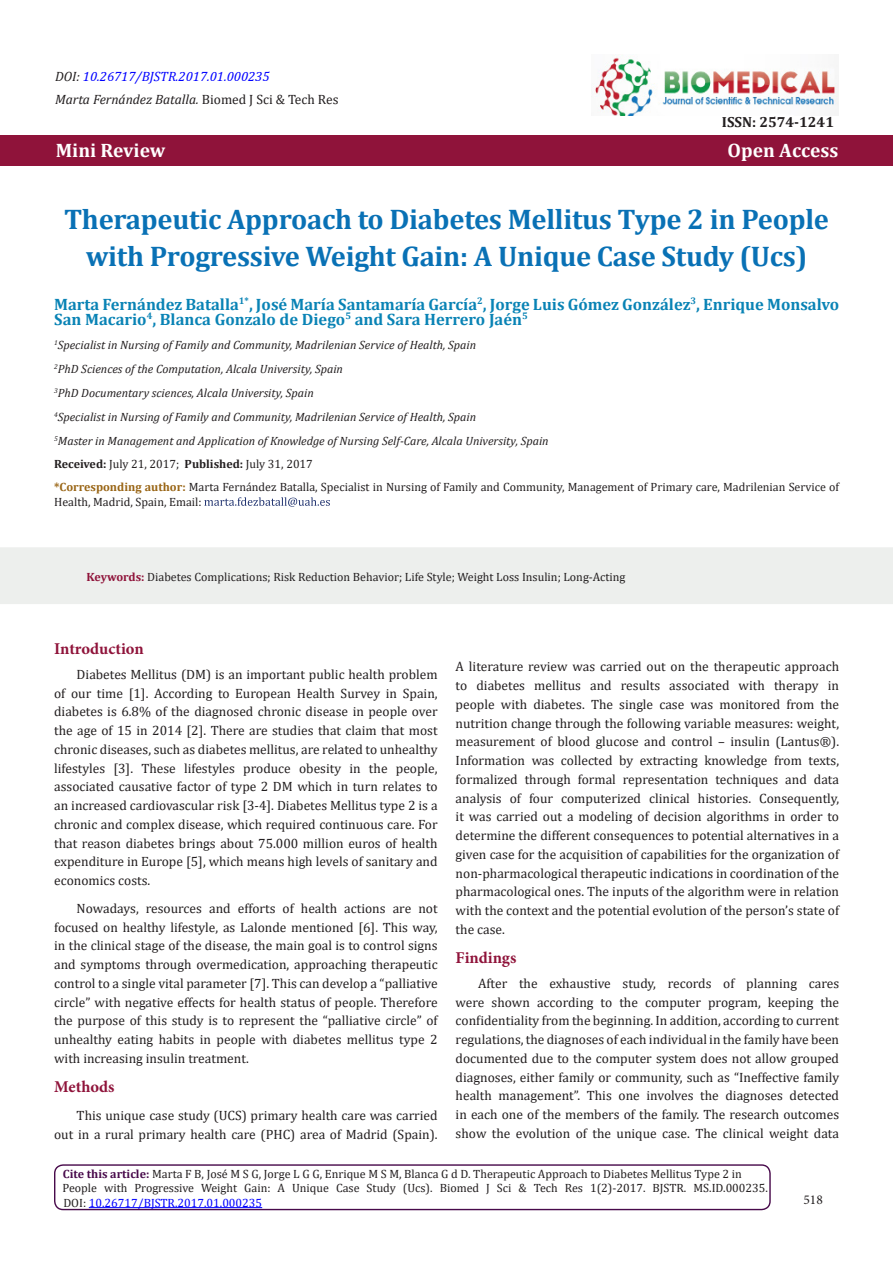
<style>
.page{position:relative;width:893px;height:1263px;background:#fff}
.page>*{position:absolute;margin:0;border:0;box-sizing:border-box;transform-origin:0 0}
.t1{font:700 28.5px/37.5px "Cambria";letter-spacing:-.01em;color:#0971b5;text-align:center}
.t2{font:700 19.5px "Cambria";color:#fff}
.t3{font:700 16.5px/15px "Cambria";color:#0983b5}
.t4{font:700 16.5px "Minion Pro";color:#8f133a}
.t5{font:700 14.7px "Cambria";color:#231f20}
.t6{font:13.5px/18.8px "Cambria";color:#231f20;text-align:justify}
.t7{font:italic 13.5px "Cambria";color:#231f20}
.t8{font:italic 13.5px "Cambria";color:#00f}
.t9{font:13.5px "Minion Pro";color:#231f20}
.t10{font:12px/14.4px "Cambria";color:#231f20}
.t11{font:italic 12px "Cambria";color:#231f20}
.s1{color:#231f20}
.s2{font-style:normal}
.s3{font-weight:700}
.s4{font-weight:700;color:#996515}
.s5{font-weight:700;color:#8f133a}
.s6{font-weight:700;color:#480a4b}
.s7{color:#00f}
</style>
<div class="page">
<div style="left:0;top:136px;width:893px;height:30px;background:#8f133a"></div>
<svg style="left:204px;top:497px;width:126px;height:10px"></svg>
<div style="left:0;top:547px;width:893px;height:57px;background:#edefed"></div>
<hr style="left:89px;top:1207px;width:173px;height:1px;background:#00f">
<div style="left:54px;top:1164px;width:717px;height:46px;border:1px solid #480a4b;border-radius:8px"></div>
<img style="left:595px;top:55px;width:243px;height:60px">
<p class="t8" style="left:55px;top:67px;width:216px"><span class="s1">DOI:</span> 10.26717/BJSTR.2017.01.000235</p>
<p class="t7" style="left:55px;top:90px;width:285px">Marta Fernández Batalla. <span class="s2">Biomed J Sci &amp; Tech Res</span></p>
<p class="t2" style="left:56px;top:137px;width:111px">Mini Review</p>
<p class="t2" style="left:727px;top:137px;width:112px">Open Access</p>
<p class="t5" style="left:722px;top:111px;width:114px">ISSN: 2574-1241</p>
<p class="t1" style="left:64px;top:199px;width:766px">Therapeutic Approach to Diabetes Mellitus Type 2 in People with Progressive Weight Gain: A Unique Case Study (Ucs)</p>
<p class="t3" style="left:54px;top:296px;width:786px">Marta Fernández Batalla<sup>1*</sup>, José María Santamaría García<sup>2</sup>, Jorge Luis Gómez González<sup>3</sup>, Enrique Monsalvo<br>San Macario<sup>4</sup>, Blanca Gonzalo de Diego<sup>5</sup> and Sara Herrero Jaén<sup>5</sup></p>
<p class="t11" style="left:54px;top:336px;width:424px"><sup>1</sup>Specialist in Nursing of Family and Community, Madrilenian Service of Health, Spain</p>
<p class="t11" style="left:54px;top:360px;width:290px"><sup>2</sup>PhD Sciences of the Computation, Alcala University, Spain</p>
<p class="t11" style="left:54px;top:384px;width:261px"><sup>3</sup>PhD Documentary sciences, Alcala University, Spain</p>
<p class="t11" style="left:54px;top:408px;width:424px"><sup>4</sup>Specialist in Nursing of Family and Community, Madrilenian Service of Health, Spain</p>
<p class="t11" style="left:54px;top:432px;width:496px"><sup>5</sup>Master in Management and Application of Knowledge of Nursing Self-Care, Alcala University, Spain</p>
<p class="t10" style="left:54px;top:457px;width:260px"><span class="s3">Received:</span> July 21, 2017; <span class="s3">Published:</span> July 31, 2017</p>
<p class="t10" style="left:54px;top:480px;width:786px"><span class="s4">*Corresponding author:</span> Marta Fernández Batalla, Specialist in Nursing of Family and Community, Management of Primary care, Madrilenian Service of<br>Health, Madrid, Spain, Email:</p>
<p class="t10" style="left:87px;top:570px;width:540px"><span class="s5">Keywords:</span> Diabetes Complications; Risk Reduction Behavior; Life Style; Weight Loss Insulin; Long-Acting</p>
<p class="t4" style="left:54px;top:637px;width:91px">Introduction</p>
<p class="t6" style="left:54px;top:665px;width:385px;text-indent:22px">Diabetes Mellitus (DM) is an important public health problem of our time [1]. According to European Health Survey in Spain, diabetes is 6.8% of the diagnosed chronic disease in people over the age of 15 in 2014 [2]. There are studies that claim that most chronic diseases, such as diabetes mellitus, are related to unhealthy lifestyles [3]. These lifestyles produce obesity in the people, associated causative factor of type 2 DM which in turn relates to an increased cardiovascular risk [3-4]. Diabetes Mellitus type 2 is a chronic and complex disease, which required continuous care. For that reason diabetes brings about 75.000 million euros of health expenditure in Europe [5], which means high levels of sanitary and economics costs.</p>
<p class="t6" style="left:54px;top:899px;width:385px;text-indent:22px">Nowadays, resources and efforts of health actions are not focused on healthy lifestyle, as Lalonde mentioned [6]. This way, in the clinical stage of the disease, the main goal is to control signs and symptoms through overmedication, approaching therapeutic control to a single vital parameter [7]. This can develop a “palliative circle” with negative effects for health status of people. Therefore the purpose of this study is to represent the “palliative circle” of unhealthy eating habits in people with diabetes mellitus type 2 with increasing insulin treatment.</p>
<p class="t4" style="left:54px;top:1075px;width:62px">Methods</p>
<p class="t6" style="left:54px;top:1106px;width:385px;text-align:right">This unique case study (UCS) primary health care was carried out in a rural primary health care (PHC) area of Madrid (Spain).</p>
<p class="t6" style="left:456px;top:657px;width:385px">A literature review was carried out on the therapeutic approach to diabetes mellitus and results associated with therapy in people with diabetes. The single case was monitored from the nutrition change through the following variable measures: weight, measurement of blood glucose and control – insulin (Lantus®).<br>Information was collected by extracting knowledge from texts, formalized through formal representation techniques and data analysis of four computerized clinical histories. Consequently, it was carried out a modeling of decision algorithms in order to determine the different consequences to potential alternatives in a given case for the acquisition of capabilities for the organization of non-pharmacological therapeutic indications in coordination of the pharmacological ones. The inputs of the algorithm were in relation with the context and the potential evolution of the person’s state of the case.</p>
<p class="t4" style="left:456px;top:946px;width:62px">Findings</p>
<p class="t6" style="left:456px;top:974px;width:385px;text-indent:22px">After the exhaustive study, records of planning cares were shown according to the computer program, keeping the confidentiality from the beginning. In addition, according to current regulations, the diagnoses of each individual in the family have been documented due to the computer system does not allow grouped diagnoses, either family or community, such as “Ineffective family health management”. This one involves the diagnoses detected in each one of the members of the family. The research outcomes show the evolution of the unique case. The clinical weight data</p>
<p class="t10" style="left:63px;top:1167px;width:680px"><span class="s6">Cite this article:</span> Marta F B, José M S G, Jorge L G G, Enrique M S M, Blanca G d D. Therapeutic Approach to Diabetes Mellitus Type 2 in</p>
<p class="t10" style="left:62px;top:1181px;width:707px">People with Progressive Weight Gain: A Unique Case Study (Ucs). Biomed J Sci &amp; Tech Res 1(2)-2017. BJSTR. MS.ID.000235.<br>DOI: <span class="s7">10.26717/BJSTR.2017.01.000235</span></p>
<p class="t9" style="left:803px;top:1191px;width:21px">518</p>
</div>
